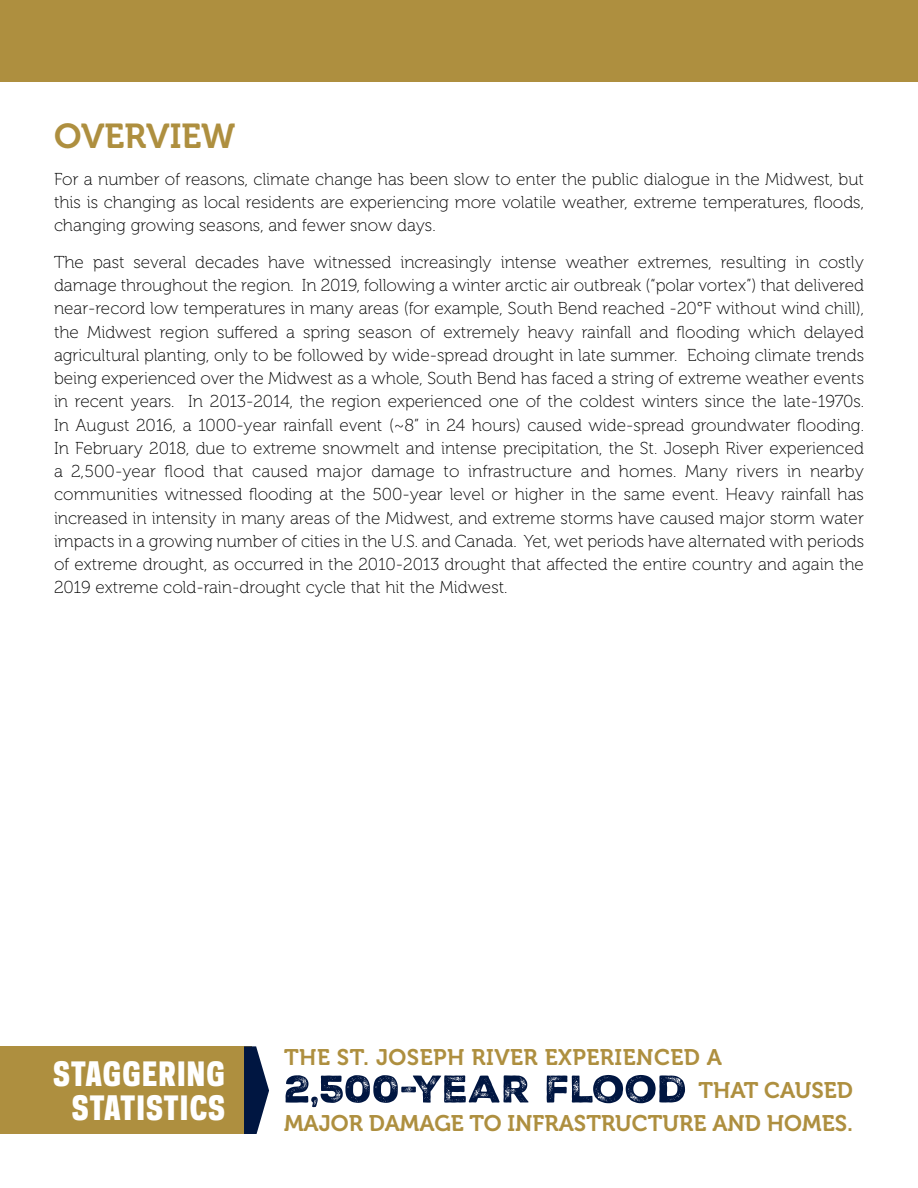
<style>
.page{position:relative;width:918px;height:1188px;background:#fff}
.page>*{position:absolute;margin:0;border:0;box-sizing:border-box;transform-origin:0 0}
.t1{font:34.5px "Museo 700";color:#ae8f3f}
.t2{font:800 31.5px/34.5px "Galaxie Polaris Condensed";letter-spacing:.02em;color:#fff;text-align:center}
.t3{font:22.5px "Museo 700";color:#ae8f3f}
.t4{font:22.5px "Museo 700";letter-spacing:.02em;color:#ae8f3f}
.t5{font:17.25px/23.2px "Museo 100";color:#000;text-align:justify}
</style>
<div class="page">
<div style="left:0;top:0;width:918px;height:81px;background:#ae8f3f"></div>
<div style="left:0;top:1046px;width:252px;height:88px;background:#ae8f3f"></div>
<svg style="left:286px;top:1075px;width:399px;height:32px"></svg>
<svg style="left:244px;top:1046px;width:25px;height:88px"></svg>
<h1 class="t1" style="left:54px;top:117px;width:183px">OVERVIEW</h1>
<p class="t5" style="left:54px;top:168px;width:812px">For a number of reasons, climate change has been slow to enter the public dialogue in the Midwest, but this is changing as local residents are experiencing more volatile weather, extreme temperatures, floods, changing growing seasons, and fewer snow days.</p>
<p class="t5" style="left:54px;top:251px;width:812px">The past several decades have witnessed increasingly intense weather extremes, resulting in costly damage throughout the region. In 2019, following a winter arctic air outbreak (“polar vortex”) that delivered near-record low temperatures in many areas (for example, South Bend reached -20°F without wind chill), the Midwest region suffered a spring season of extremely heavy rainfall and flooding which delayed agricultural planting, only to be followed by wide-spread drought in late summer. Echoing climate trends being experienced over the Midwest as a whole, South Bend has faced a string of extreme weather events in recent years. In 2013-2014, the region experienced one of the coldest winters since the late-1970s.<br>In August 2016, a 1000-year rainfall event (~8” in 24 hours) caused wide-spread groundwater flooding.<br>In February 2018, due to extreme snowmelt and intense precipitation, the St. Joseph River experienced a 2,500-year flood that caused major damage to infrastructure and homes. Many rivers in nearby communities witnessed flooding at the 500-year level or higher in the same event. Heavy rainfall has increased in intensity in many areas of the Midwest, and extreme storms have caused major storm water impacts in a growing number of cities in the U.S. and Canada. Yet, wet periods have alternated with periods of extreme drought, as occurred in the 2010-2013 drought that affected the entire country and again the 2019 extreme cold-rain-drought cycle that hit the Midwest.</p>
<h2 class="t2" style="left:53px;top:1056px;width:174px">STAGGERING<br>STATISTICS</h2>
<h3 class="t4" style="left:284px;top:1045px;width:439px">THE ST. JOSEPH RIVER EXPERIENCED A</h3>
<h3 class="t3" style="left:699px;top:1078px;width:156px">THAT CAUSED</h3>
<h3 class="t3" style="left:284px;top:1111px;width:571px">MAJOR DAMAGE TO INFRASTRUCTURE AND HOMES.</h3>
</div>
